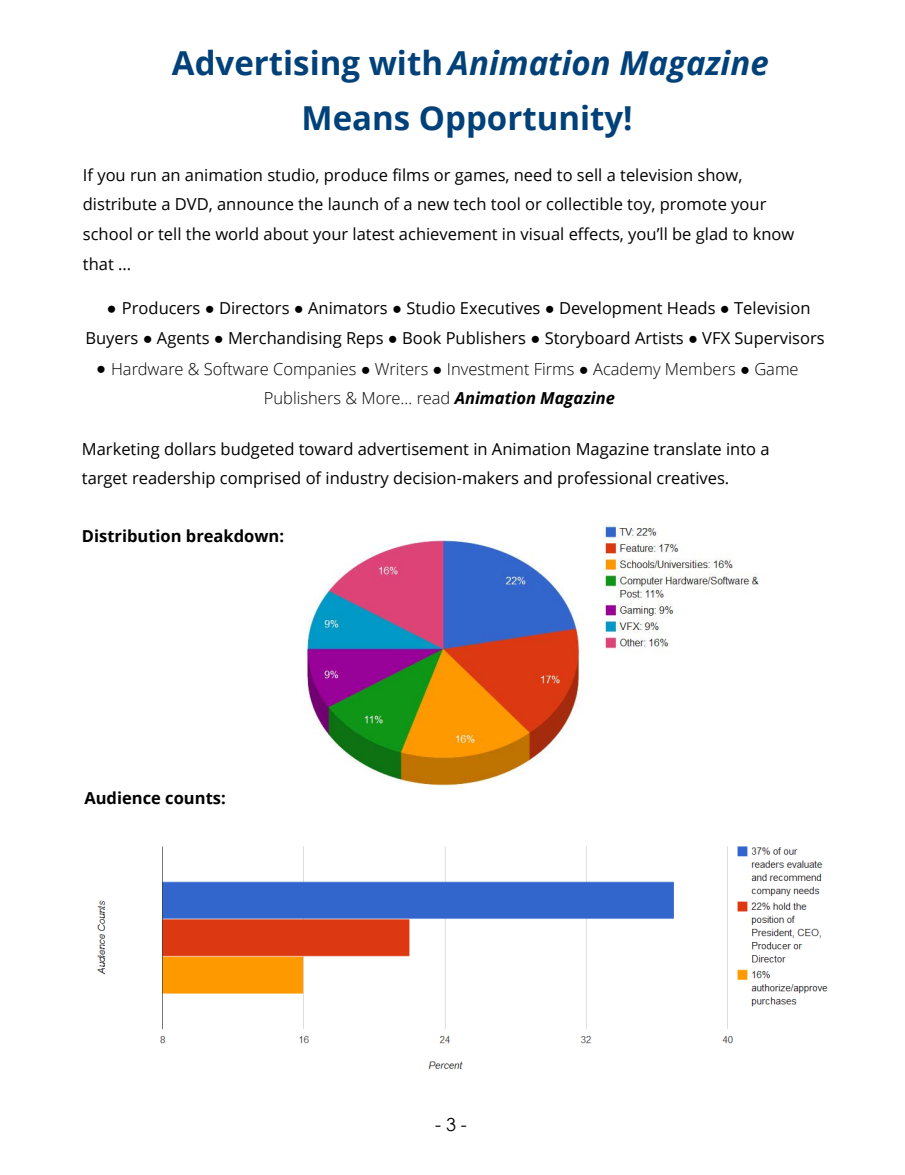
<style>
.page{position:relative;width:905px;height:1175px;background:#fff}
.page>*{position:absolute;margin:0;border:0;box-sizing:border-box;transform-origin:0 0}
.t1{font:700 33px/54.4px "Open Sans";color:#004179;text-align:center}
.t2{font:18px "Century Gothic";color:#000}
.t3{font:16.5px/29.7px "Open Sans";color:#000}
.t4{font:300 16.5px/29.5px "Open Sans";color:#000}
.t5{font:700 16.5px "Open Sans";color:#000}
.s1{font-style:italic}
.s2{font-family:"Arial"}
.s3{font-family:"Arial";font-weight:400}
.s4{font-weight:700;font-style:italic}
</style>
<div class="page">
<img style="left:97px;top:846px;width:731px;height:223px">
<img style="left:305px;top:523px;width:454px;height:263px">
<h1 class="t1" style="left:172px;top:35px;width:598px">Advertising with <span class="s1">Animation Magazine<br></span>Means Opportunity!</h1>
<p class="t3" style="left:83px;top:159px;width:713px">If you run an animation studio, produce films or games, need to sell a television show, distribute a DVD, announce the launch of a new tech tool or collectible toy, promote your school or tell the world about your latest achievement in visual effects, you’ll be glad to know that ...</p>
<p class="t3" style="left:85px;top:293px;width:740px;text-indent:37px">Producers <span class="s2">●</span> Directors <span class="s2">●</span> Animators <span class="s2">●</span> Studio Executives <span class="s2">●</span> Development Heads <span class="s2">●</span> Television<br>Buyers <span class="s2">●</span> Agents <span class="s2">●</span> Merchandising Reps <span class="s2">●</span> Book Publishers <span class="s2">●</span> Storyboard Artists <span class="s2">●</span> VFX Supervisors</p>
<p class="t4" style="left:264px;top:353px;width:536px;text-indent:-168px"><span class="s3">●</span> Hardware &amp; Software Companies <span class="s3">●</span> Writers <span class="s3">●</span> Investment Firms <span class="s3">●</span> Academy Members <span class="s3">●</span> Game<br>Publishers &amp; More… read <span class="s4">Animation Magazine</span></p>
<p class="t3" style="left:82px;top:433px;width:689px">Marketing dollars budgeted toward advertisement in Animation Magazine translate into a target readership comprised of industry decision-makers and professional creatives.</p>
<p class="t5" style="left:82px;top:524px;width:204px">Distribution breakdown:</p>
<p class="t5" style="left:84px;top:786px;width:143px">Audience counts:</p>
<p class="t2" style="left:435px;top:1112px;width:33px">- 3 -</p>
</div>
